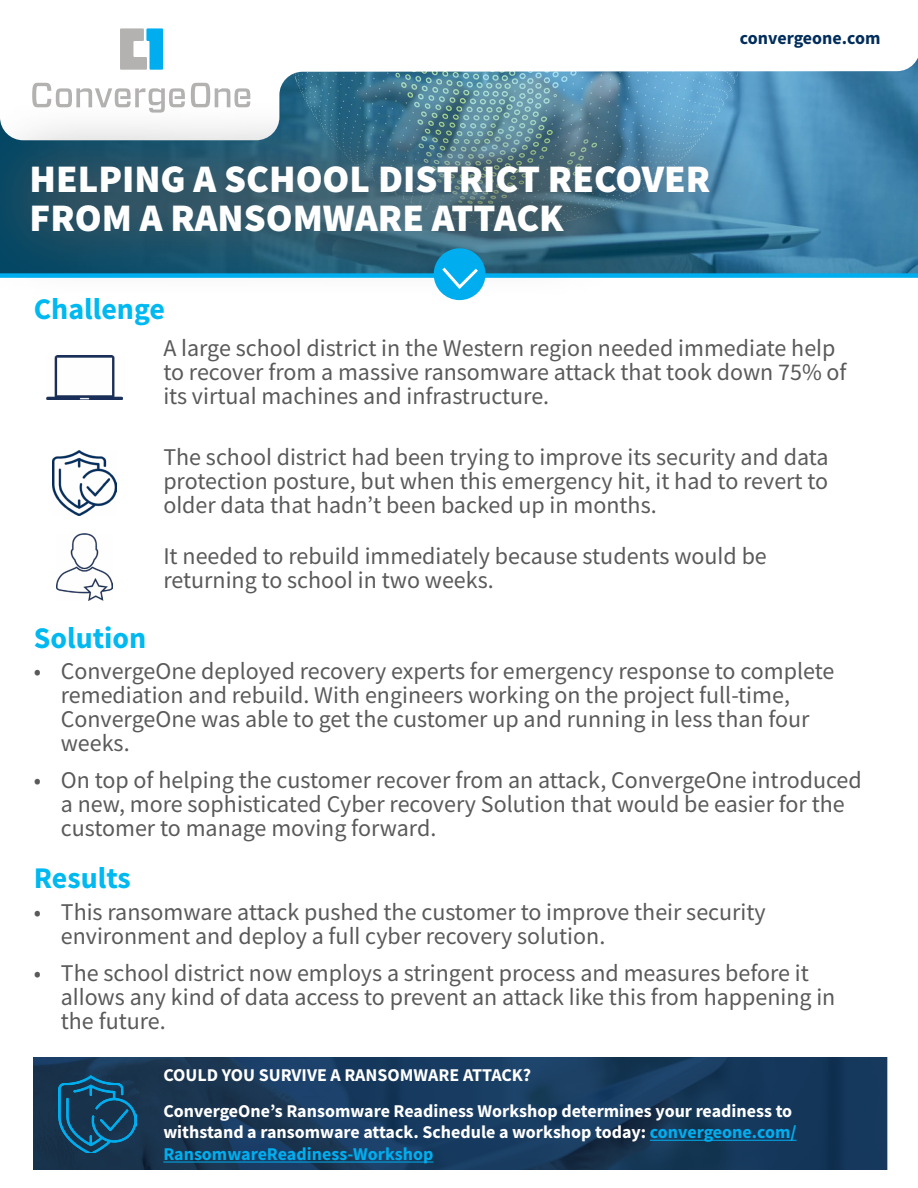
<style>
.page{position:relative;width:918px;height:1188px;background:#fff}
.page>*{position:absolute;margin:0;border:0;box-sizing:border-box;transform-origin:0 0}
.t1{font:900 39px/39px "Source Sans Pro";color:#fff}
.t2{font:700 30px "Source Sans Pro";color:#00b9f1}
.t3{font:24px/24px "Source Sans Pro";color:#5a5a5b}
.t4{font:700 18px/35.2px "Source Sans Pro";color:#fff}
.t5{font:700 18px "Source Sans Pro";color:#002d5b}
.s1{color:#00aeef}
</style>
<div class="page">
<img style="left:774px;top:140px;width:144px;height:133px">
<svg style="left:37px;top:57px;width:881px;height:83px"></svg>
<svg style="left:32px;top:83px;width:153px;height:16px"></svg>
<svg style="left:191px;top:83px;width:59px;height:16px"></svg>
<svg style="left:120px;top:28px;width:43px;height:42px"></svg>
<div style="left:0;top:99px;width:774px;height:199px;background:#5a5a5b;opacity:.61"></div>
<div style="left:0;top:273px;width:918px;height:5px;background:#00aeef"></div>
<div style="left:434px;top:248px;width:52px;height:52px;background:#00aeef;border-radius:50%"></div>
<svg style="left:439px;top:267px;width:42px;height:24px"></svg>
<img style="left:47px;top:356px;width:75px;height:43px">
<img style="left:53px;top:450px;width:63px;height:65px">
<img style="left:57px;top:534px;width:55px;height:66px">
<svg style="left:34px;top:1058px;width:853px;height:112px;background:#17385a"></svg>
<hr style="left:650px;top:1140px;width:147px;height:1px;background:#00aeef">
<hr style="left:163px;top:1162px;width:270px;height:1px;background:#00aeef">
<img style="left:59px;top:1075px;width:77px;height:78px">
<p class="t5" style="left:740px;top:25px;width:142px">convergeone.com</p>
<h1 class="t1" style="left:29px;top:158px;width:683px">HELPING A SCHOOL DISTRICT RECOVER<br>FROM A RANSOMWARE ATTACK</h1>
<p class="t2" style="left:34px;top:289px;width:133px">Challenge</p>
<p class="t3" style="left:163px;top:336px;width:685px">A large school district in the Western region needed immediate help to recover from a massive ransomware attack that took down 75% of its virtual machines and infrastructure.</p>
<p class="t3" style="left:163px;top:445px;width:667px;text-align:justify">The school district had been trying to improve its security and data protection posture, but when this emergency hit, it had to revert to older data that hadn’t been backed up in months.</p>
<p class="t3" style="left:163px;top:544px;width:605px">It needed to rebuild immediately because students would be returning to school in two weeks.</p>
<p class="t2" style="left:34px;top:618px;width:114px">Solution</p>
<p class="t3" style="left:61px;top:659px;width:775px;text-indent:-27px">• ConvergeOne deployed recovery experts for emergency response to complete remediation and rebuild. With engineers working on the project full-time, ConvergeOne was able to get the customer up and running in less than four weeks.</p>
<p class="t3" style="left:61px;top:768px;width:803px;text-indent:-27px">• On top of helping the customer recover from an attack, ConvergeOne introduced a new, more sophisticated Cyber recovery Solution that would be easier for the customer to manage moving forward.</p>
<p class="t2" style="left:34px;top:858px;width:99px">Results</p>
<p class="t3" style="left:61px;top:900px;width:707px;text-indent:-27px">• This ransomware attack pushed the customer to improve their security environment and deploy a full cyber recovery solution.</p>
<p class="t3" style="left:61px;top:961px;width:776px;text-indent:-27px">• The school district now employs a stringent process and measures before it allows any kind of data access to prevent an attack like this from happening in the future.</p>
<p class="t4" style="left:163px;top:1058px;width:630px">COULD YOU SURVIVE A RANSOMWARE ATTACK?<br>ConvergeOne’s Ransomware Readiness Workshop determines your readiness to</p>
<p class="t4" style="left:163px;top:1121px;width:635px;line-height:21.8px">withstand a ransomware attack. Schedule a workshop today: <span class="s1">convergeone.com/<br>RansomwareReadiness-Workshop</span></p>
</div>
